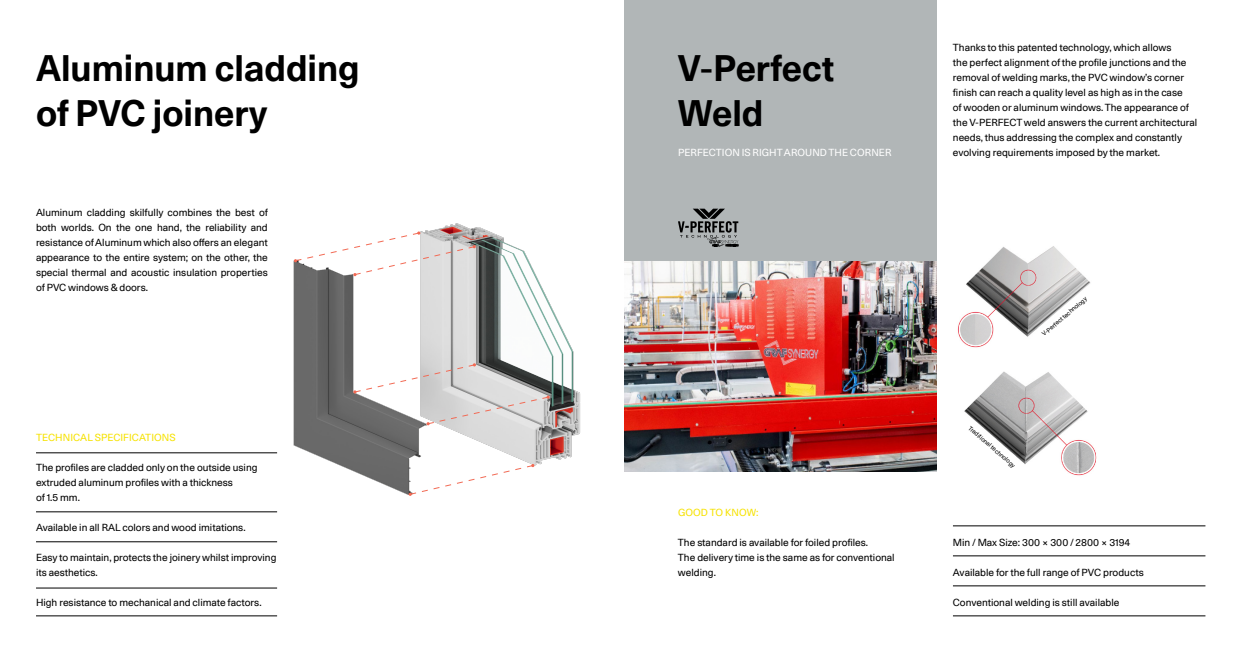
<style>
.page{position:relative;width:1248px;height:652px;background:#fff}
.page>*{position:absolute;margin:0;border:0;box-sizing:border-box;transform-origin:0 0}
.t1{font:700 36px/45px "Unica 77 LL";color:#000}
.t2{font:10px/15px "Unica 77 LL";color:#000}
.t3{font:10px "Unica 77 LL";letter-spacing:.01em;color:#f6e201}
.t4{font:10px "Unica 77 LL";letter-spacing:.01em;color:#fff}
.t5{font:6px "Unica 77 LL";color:#000}
</style>
<div class="page">
<img style="left:277px;top:223px;width:304px;height:289px">
<hr style="left:36px;top:453px;width:241px;height:1px;background:#000">
<hr style="left:36px;top:512px;width:241px;height:1px;background:#000">
<hr style="left:36px;top:588px;width:241px;height:1px;background:#000">
<hr style="left:36px;top:542px;width:241px;height:1px;background:#000">
<svg style="left:294px;top:231px;width:182px;height:45px"></svg>
<svg style="left:353px;top:363px;width:196px;height:62px"></svg>
<svg style="left:408px;top:464px;width:126px;height:32px"></svg>
<div style="left:624px;top:0;width:311px;height:326px;background:#b1b6b7"></div>
<img style="left:964px;top:371px;width:133px;height:105px">
<img style="left:957px;top:246px;width:134px;height:102px">
<svg style="left:1032px;top:288px;width:59px;height:55px"></svg>
<svg style="left:964px;top:419px;width:58px;height:54px"></svg>
<img style="left:624px;top:262px;width:311px;height:210px">
<svg style="left:678px;top:209px;width:60px;height:38px"></svg>
<hr style="left:952px;top:526px;width:253px;height:1px;background:#000">
<hr style="left:952px;top:556px;width:253px;height:1px;background:#000">
<hr style="left:952px;top:586px;width:253px;height:1px;background:#000">
<hr style="left:952px;top:616px;width:253px;height:1px;background:#000">
<hr style="left:36px;top:616px;width:241px;height:1px;background:#000">
<h1 class="t1" style="left:36px;top:45px;width:325px">Aluminum cladding of PVC joinery</h1>
<p class="t2" style="left:36px;top:205px;width:233px;text-align:justify">Aluminum cladding skilfully combines the best of both worlds. On the one hand, the reliability and resistance of Aluminum which also offers an elegant appearance to the entire system; on the other, the special thermal and acoustic insulation properties of PVC windows &amp; doors.</p>
<p class="t3" style="left:36px;top:431px;width:141px">TECHNICAL SPECIFICATIONS</p>
<p class="t2" style="left:36px;top:460px;width:223px">The profiles are cladded only on the outside using extruded aluminum profiles with a thickness<br>of 1.5 mm.</p>
<p class="t2" style="left:36px;top:520px;width:211px">Available in all RAL colors and wood imitations.</p>
<p class="t2" style="left:36px;top:550px;width:242px">Easy to maintain, protects the joinery whilst improving its aesthetics.</p>
<p class="t2" style="left:36px;top:595px;width:227px">High resistance to mechanical and climate factors.</p>
<h1 class="t1" style="left:678px;top:45px;width:158px">V-Perfect<br>Weld</h1>
<p class="t4" style="left:678px;top:146px;width:215px">PERFECTION IS RIGHT AROUND THE CORNER</p>
<p class="t3" style="left:678px;top:506px;width:82px">GOOD TO KNOW:</p>
<p class="t2" style="left:678px;top:535px;width:218px">The standard is available for foiled profiles.<br>The delivery time is the same as for conventional welding.</p>
<p class="t2" style="left:952px;top:40px;width:246px">Thanks to this patented technology, which allows<br>the perfect alignment of the profile junctions and the removal of welding marks, the PVC window’s corner finish can reach a quality level as high as in the case<br>of wooden or aluminum windows. The appearance of the V-PERFECT weld answers the current architectural needs, thus addressing the complex and constantly evolving requirements imposed by the market.</p>
<p class="t5" style="left:1040px;top:332px;width:59px;rotate:-41deg">V-Perfect technology</p>
<p class="t5" style="left:971px;top:424px;width:61px;rotate:41deg">Traditional technology</p>
<p class="t2" style="left:952px;top:535px;width:179px">Min / Max Size: 300 × 300 / 2800 × 3194</p>
<p class="t2" style="left:952px;top:565px;width:192px">Available for the full range of PVC products</p>
<p class="t2" style="left:952px;top:595px;width:168px">Conventional welding is still available</p>
</div>
